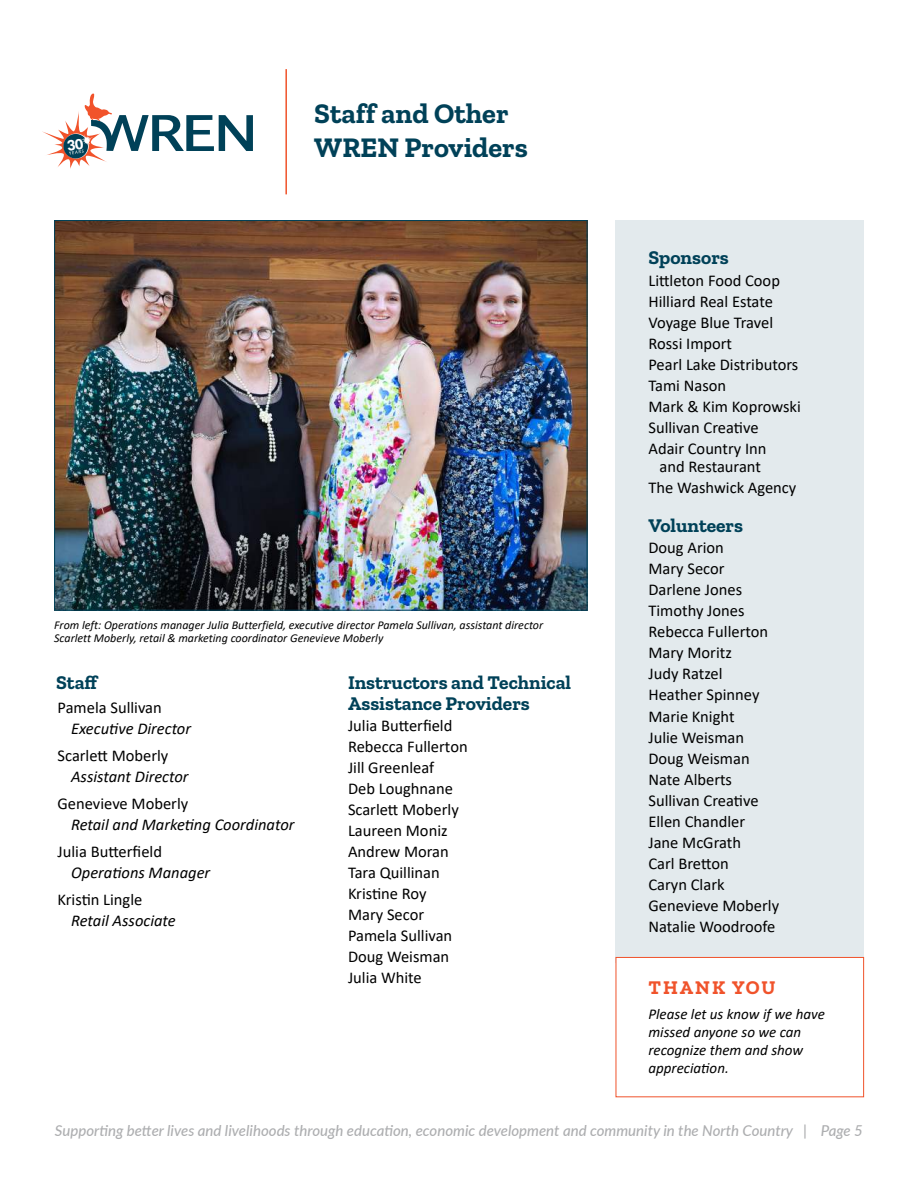
<style>
.page{position:relative;width:918px;height:1188px;background:#fff}
.page>*{position:absolute;margin:0;border:0;box-sizing:border-box;transform-origin:0 0}
.t1{font:700 28.5px "Zilla Slab";color:#004158}
.t2{font:700 19.5px/21px "Zilla Slab";color:#004158}
.t3{font:700 19.5px "Zilla Slab";letter-spacing:.1em;color:#f0532b}
.t4{font:16.5px/21px "Calibri";color:#000}
.t5{font:italic 16.5px "Calibri";color:#000}
.t6{font:italic 500 15px "Lato";color:#adaeb0}
.t7{font:italic 15px/18px "Calibri";color:#000}
.t8{font:italic 12px/13.5px "Calibri";color:#000}
</style>
<div class="page">
<div style="left:616px;top:220px;width:248px;height:743px;background:#e3eaed"></div>
<div style="left:616px;top:957px;width:248px;height:140px;background:#fff;border:1px solid #f0532b"></div>
<img style="left:56px;top:222px;width:529px;height:387px">
<hr style="left:285px;top:69px;width:2px;height:125px;background:#f0532b">
<svg style="left:43px;top:94px;width:210px;height:75px"></svg>
<h1 class="t1" style="left:314px;top:102px;width:196px">Staff and Other</h1>
<h1 class="t1" style="left:314px;top:136px;width:215px">WREN Providers</h1>
<p class="t8" style="left:54px;top:619px;width:490px">From left: Operations manager Julia Butterfield, executive director Pamela Sullivan, assistant director<br>Scarlett Moberly, retail &amp; marketing coordinator Genevieve Moberly</p>
<p class="t2" style="left:56px;top:673px;width:44px">Staff</p>
<p class="t4" style="left:58px;top:698px;width:106px">Pamela Sullivan</p>
<p class="t5" style="left:71px;top:717px;width:122px">Execu琀椀ve Director</p>
<p class="t4" style="left:58px;top:744px;width:112px">Scarle琀琀 Moberly</p>
<p class="t5" style="left:71px;top:770px;width:119px">Assistant Director</p>
<p class="t4" style="left:58px;top:794px;width:132px">Genevieve Moberly</p>
<p class="t5" style="left:71px;top:813px;width:225px">Retail and Marke琀椀ng Coordinator</p>
<p class="t4" style="left:58px;top:840px;width:106px">Julia Bu琀琀er昀椀eld</p>
<p class="t5" style="left:71px;top:861px;width:141px">Opera琀椀ons Manager</p>
<p class="t4" style="left:58px;top:888px;width:86px">Kris琀椀n Lingle</p>
<p class="t5" style="left:71px;top:914px;width:106px">Retail Associate</p>
<p class="t2" style="left:348px;top:673px;width:225px">Instructors and Technical<br>Assistance Providers</p>
<p class="t4" style="left:348px;top:714px;width:121px">Julia Bu琀琀er昀椀eld<br>Rebecca Fullerton<br>Jill Greenleaf<br>Deb Loughnane<br>Scarle琀琀 Moberly<br>Laureen Moniz<br>Andrew Moran<br>Tara Quillinan<br>Kris琀椀ne Roy<br>Mary Secor<br>Pamela Sullivan<br>Doug Weisman<br>Julia White</p>
<p class="t2" style="left:648px;top:249px;width:82px">Sponsors</p>
<p class="t4" style="left:648px;top:270px;width:154px">Li琀琀leton Food Coop<br>Hilliard Real Estate<br>Voyage Blue Travel<br>Rossi Import<br>Pearl Lake Distributors<br>Tami Nason<br>Mark &amp; Kim Koprowski<br>Sullivan Crea琀椀ve<br>Adair Country Inn</p>
<p class="t4" style="left:648px;top:457px;width:149px;text-indent:11px">and Restaurant<br>The Washwick Agency</p>
<p class="t2" style="left:648px;top:516px;width:96px">Volunteers</p>
<p class="t4" style="left:648px;top:538px;width:132px">Doug Arion<br>Mary Secor<br>Darlene Jones<br>Timothy Jones<br>Rebecca Fullerton<br>Mary Moritz<br>Judy Ratzel<br>Heather Spinney<br>Marie Knight<br>Julie Weisman<br>Doug Weisman<br>Nate Alberts<br>Sullivan Crea琀椀ve<br>Ellen Chandler<br>Jane McGrath<br>Carl Bre琀琀on<br>Caryn Clark<br>Genevieve Moberly<br>Natalie Woodroofe</p>
<p class="t3" style="left:648px;top:980px;width:129px">THANK YOU</p>
<p class="t7" style="left:648px;top:1006px;width:178px">Please let us know if we have missed anyone so we can recognize them and show apprecia琀椀on.</p>
<p class="t6" style="left:55px;top:1119px;width:810px">Suppor琀椀ng be琀琀er lives and livelihoods through educa琀椀on, economic development and community in the North Country | Page 5</p>
</div>
